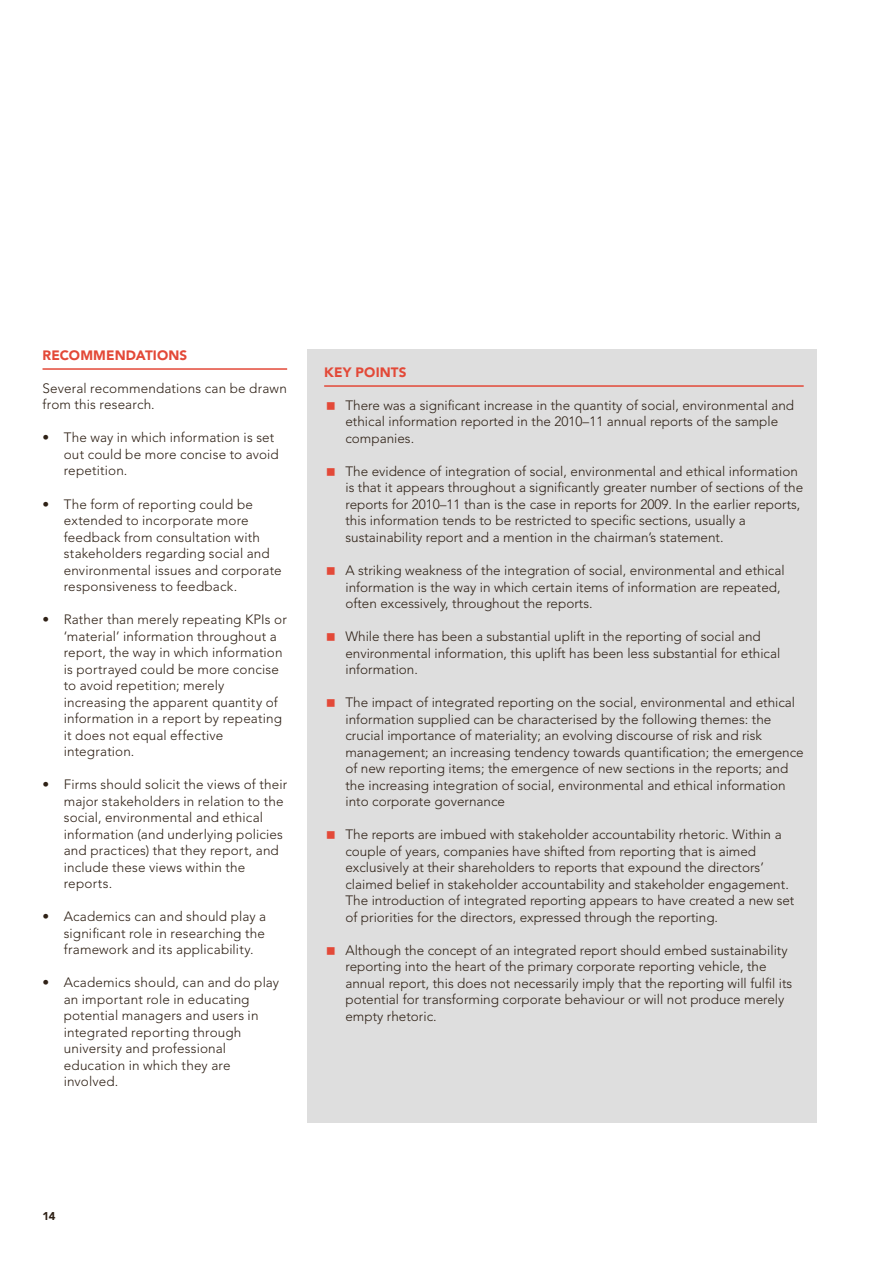
<style>
.page{position:relative;width:893px;height:1263px;background:#fff}
.page>*{position:absolute;margin:0;border:0;box-sizing:border-box;transform-origin:0 0}
.body_text{font:300 13.5px/16.5px "Avenir LT Std";color:#2f2116}
.Heading_L2{font:900 13.5px "Avenir LT Std";letter-spacing:.01em;color:#e34938}
.t1{font:900 11.25px "Avenir LT Std";color:#2f2116}
</style>
<div class="page">
<hr style="left:43px;top:368px;width:244px;height:2px;background:#e34938">
<div style="left:307px;top:350px;width:509px;height:773px;background:#dedede"></div>
<hr style="left:324px;top:385px;width:480px;height:2px;background:#e34938">
<p class="Heading_L2" style="left:43px;top:347px;width:146px">RECOMMENDATIONS</p>
<p class="body_text" style="left:43px;top:380px;width:246px">Several recommendations can be drawn from this research.</p>
<p class="body_text" style="left:64px;top:430px;width:216px;text-indent:-21px">• The way in which information is set out could be more concise to avoid repetition.</p>
<p class="body_text" style="left:64px;top:496px;width:219px;text-indent:-21px">• The form of reporting could be extended to incorporate more feedback from consultation with stakeholders regarding social and environmental issues and corporate responsiveness to feedback.</p>
<p class="body_text" style="left:64px;top:611px;width:225px;text-indent:-21px">• Rather than merely repeating KPIs or ‘material’ information throughout a report, the way in which information is portrayed could be more concise to avoid repetition; merely increasing the apparent quantity of information in a report by repeating it does not equal effective integration.</p>
<p class="body_text" style="left:64px;top:776px;width:225px;text-indent:-21px">• Firms should solicit the views of their major stakeholders in relation to the social, environmental and ethical information (and underlying policies and practices) that they report, and include these views within the reports.</p>
<p class="body_text" style="left:64px;top:908px;width:204px;text-align:justify;text-indent:-21px">• Academics can and should play a significant role in researching the framework and its applicability.</p>
<p class="body_text" style="left:64px;top:974px;width:217px;text-indent:-21px">• Academics should, can and do play an important role in educating potential managers and users in integrated reporting through university and professional education in which they are involved.</p>
<p class="Heading_L2" style="left:324px;top:364px;width:84px">KEY POINTS</p>
<p class="body_text" style="left:345px;top:397px;width:450px">There was a significant increase in the quantity of social, environmental and ethical information reported in the 2010–11 annual reports of the sample companies.</p>
<p class="body_text" style="left:345px;top:463px;width:459px">The evidence of integration of social, environmental and ethical information is that it appears throughout a significantly greater number of sections of the reports for 2010–11 than is the case in reports for 2009. In the earlier reports, this information tends to be restricted to specific sections, usually a sustainability report and a mention in the chairman’s statement.</p>
<p class="body_text" style="left:345px;top:562px;width:441px">A striking weakness of the integration of social, environmental and ethical information is the way in which certain items of information are repeated, often excessively, throughout the reports.</p>
<p class="body_text" style="left:345px;top:628px;width:436px">While there has been a substantial uplift in the reporting of social and environmental information, this uplift has been less substantial for ethical information.</p>
<p class="body_text" style="left:345px;top:694px;width:460px">The impact of integrated reporting on the social, environmental and ethical information supplied can be characterised by the following themes: the crucial importance of materiality; an evolving discourse of risk and risk management; an increasing tendency towards quantification; the emergence of new reporting items; the emergence of new sections in the reports; and the increasing integration of social, environmental and ethical information into corporate governance</p>
<p class="body_text" style="left:345px;top:826px;width:450px">The reports are imbued with stakeholder accountability rhetoric. Within a couple of years, companies have shifted from reporting that is aimed exclusively at their shareholders to reports that expound the directors’ claimed belief in stakeholder accountability and stakeholder engagement.<br>The introduction of integrated reporting appears to have created a new set of priorities for the directors, expressed through the reporting.</p>
<p class="body_text" style="left:345px;top:942px;width:448px">Although the concept of an integrated report should embed sustainability reporting into the heart of the primary corporate reporting vehicle, the annual report, this does not necessarily imply that the reporting will fulfil its potential for transforming corporate behaviour or will not produce merely empty rhetoric.</p>
<p class="t1" style="left:43px;top:1210px;width:14px">14</p>
</div>
